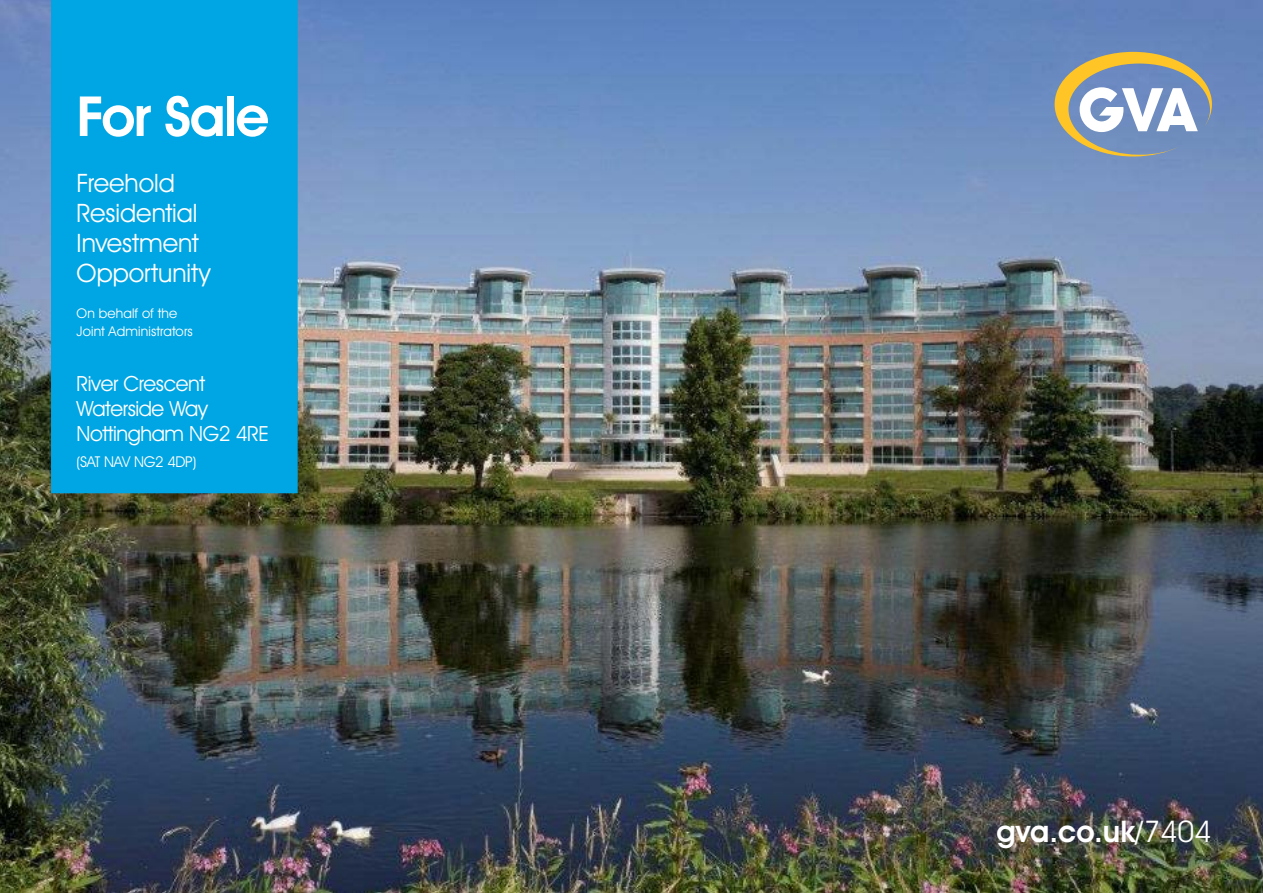
<style>
.page{position:relative;width:1263px;height:893px;background:#fff}
.page>*{position:absolute;margin:0;border:0;box-sizing:border-box;transform-origin:0 0}
.t1{font:600 55.5px "Avant Garde IT Cby BT";letter-spacing:-.025em;color:#fff}
.t2{font:600 30px "Avant Garde IT Cby BT";color:#fff}
.t3{font:25.5px/30px "Avant Garde IT Cby BT";color:#fff}
.t4{font:21px/25.2px "Avant Garde IT Cby BT";letter-spacing:-.02em;color:#fff}
.t5{font:15px "Avant Garde IT Cby BT";letter-spacing:-.02em;color:#fff}
.t6{font:13.5px/18px "Avant Garde IT Cby BT";letter-spacing:.01em;color:#fff}
.s1{font-weight:400}
</style>
<div class="page">
<img style="left:0;top:0;width:1263px;height:893px">
<svg style="left:1054px;top:52px;width:158px;height:105px"></svg>
<div style="left:51px;top:0;width:247px;height:493px;background:#00a5e4"></div>
<h1 class="t1" style="left:77px;top:83px;width:194px">For Sale</h1>
<p class="t3" style="left:77px;top:168px;width:136px">Freehold<br>Residential<br>Investment<br>Opportunity</p>
<p class="t6" style="left:77px;top:304px;width:118px">On behalf of the<br>Joint Administrators</p>
<p class="t4" style="left:77px;top:370px;width:194px">River Crescent<br>Waterside Way<br>Nottingham NG2 4RE</p>
<p class="t5" style="left:77px;top:453px;width:121px">(SAT NAV NG2 4DP)</p>
<h2 class="t2" style="left:996px;top:813px;width:217px">gva.co.uk/<span class="s1">7404</span></h2>
</div>
